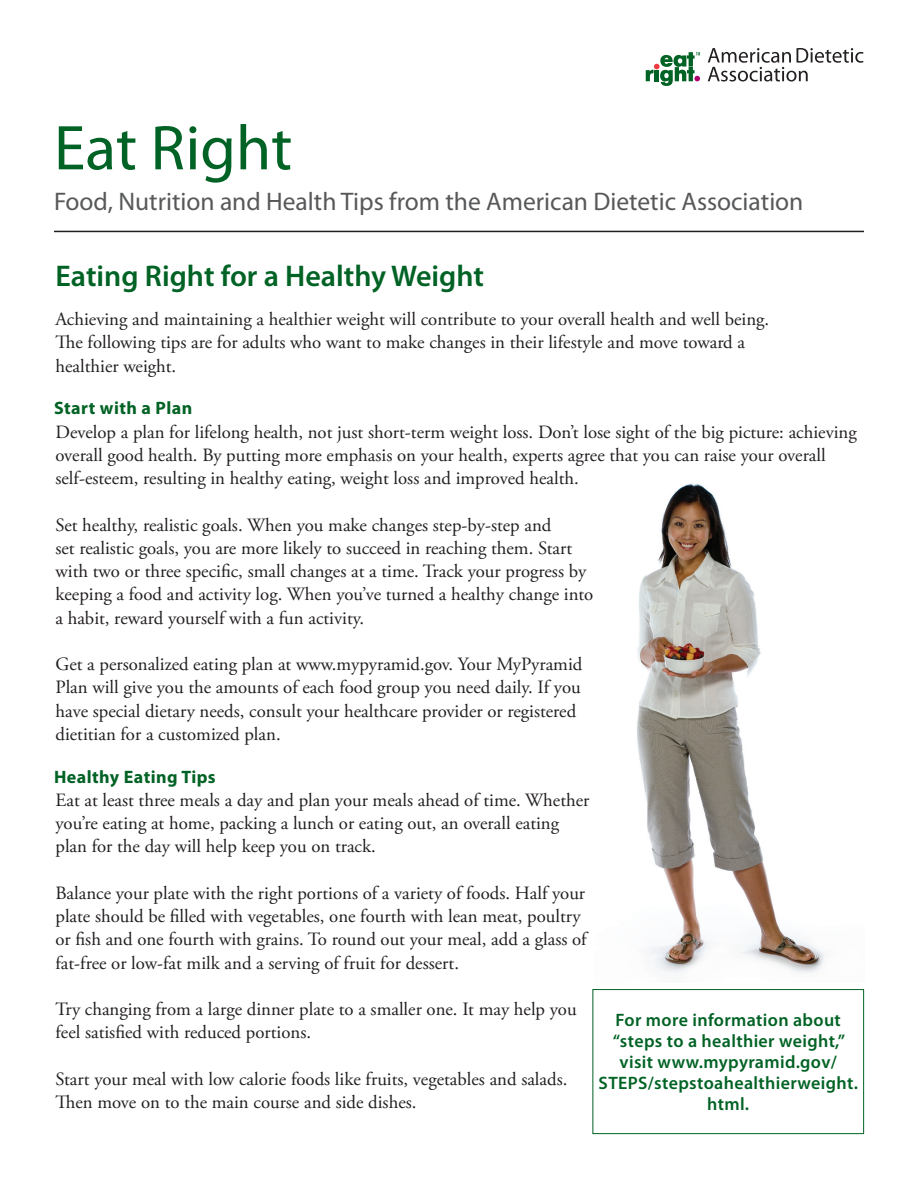
<style>
.page{position:relative;width:918px;height:1188px;background:#fff}
.page>*{position:absolute;margin:0;border:0;box-sizing:border-box;transform-origin:0 0}
.t1{font:63.75px "Myriad Pro";color:#006224}
.t2{font:600 30px "Myriad Pro";color:#006224}
.t3{font:25.5px "Myriad Pro";color:#57585a}
.t4{font:18.75px/23.2px "Adobe Garamond Pro";color:#231f20}
.t5{font:600 18px/21px "Myriad Pro";letter-spacing:.02em;color:#006224;text-align:center}
.t6{font:700 18px "Myriad Pro";letter-spacing:.025em;color:#006224}
</style>
<div class="page">
<hr style="left:54px;top:231px;width:810px;height:1px;background:#231f20">
<svg style="left:708px;top:48px;width:155px;height:34px"></svg>
<svg style="left:646px;top:52px;width:54px;height:34px"></svg>
<div style="left:593px;top:989px;width:271px;height:145px;border:1px solid #006224"></div>
<img style="left:637px;top:483px;width:188px;height:490px">
<h1 class="t1" style="left:54px;top:124px;width:240px">Eat Right</h1>
<h3 class="t3" style="left:54px;top:192px;width:751px">Food, Nutrition and Health Tips from the American Dietetic Association</h3>
<h2 class="t2" style="left:56px;top:265px;width:430px">Eating Right for a Healthy Weight</h2>
<p class="t4" style="left:56px;top:309px;width:715px">Achieving and maintaining a healthier weight will contribute to your overall health and well being.<br>The following tips are for adults who want to make changes in their lifestyle and move toward a healthier weight.</p>
<p class="t6" style="left:54px;top:398px;width:140px">Start with a Plan</p>
<p class="t4" style="left:56px;top:422px;width:803px">Develop a plan for lifelong health, not just short-term weight loss. Don’t lose sight of the big picture: achieving overall good health. By putting more emphasis on your health, experts agree that you can raise your overall self-esteem, resulting in healthy eating, weight loss and improved health.</p>
<p class="t4" style="left:56px;top:515px;width:539px">Set healthy, realistic goals. When you make changes step-by-step and<br>set realistic goals, you are more likely to succeed in reaching them. Start with two or three specific, small changes at a time. Track your progress by keeping a food and activity log. When you’ve turned a healthy change into a habit, reward yourself with a fun activity.</p>
<p class="t4" style="left:56px;top:654px;width:528px">Get a personalized eating plan at www.mypyramid.gov. Your MyPyramid Plan will give you the amounts of each food group you need daily. If you have special dietary needs, consult your healthcare provider or registered dietitian for a customized plan.</p>
<p class="t6" style="left:54px;top:766px;width:163px">Healthy Eating Tips</p>
<p class="t4" style="left:56px;top:790px;width:535px">Eat at least three meals a day and plan your meals ahead of time. Whether you’re eating at home, packing a lunch or eating out, an overall eating plan for the day will help keep you on track.</p>
<p class="t4" style="left:56px;top:883px;width:533px">Balance your plate with the right portions of a variety of foods. Half your plate should be filled with vegetables, one fourth with lean meat, poultry or fish and one fourth with grains. To round out your meal, add a glass of fat-free or low-fat milk and a serving of fruit for dessert.</p>
<p class="t4" style="left:56px;top:999px;width:523px">Try changing from a large dinner plate to a smaller one. It may help you feel satisfied with reduced portions.</p>
<p class="t4" style="left:56px;top:1069px;width:513px">Start your meal with low calorie foods like fruits, vegetables and salads.<br>Then move on to the main course and side dishes.</p>
<p class="t5" style="left:599px;top:1011px;width:261px">For more information about “steps to a healthier weight,” visit www.mypyramid.gov/<br>STEPS/stepstoahealthierweight. html.</p>
</div>
